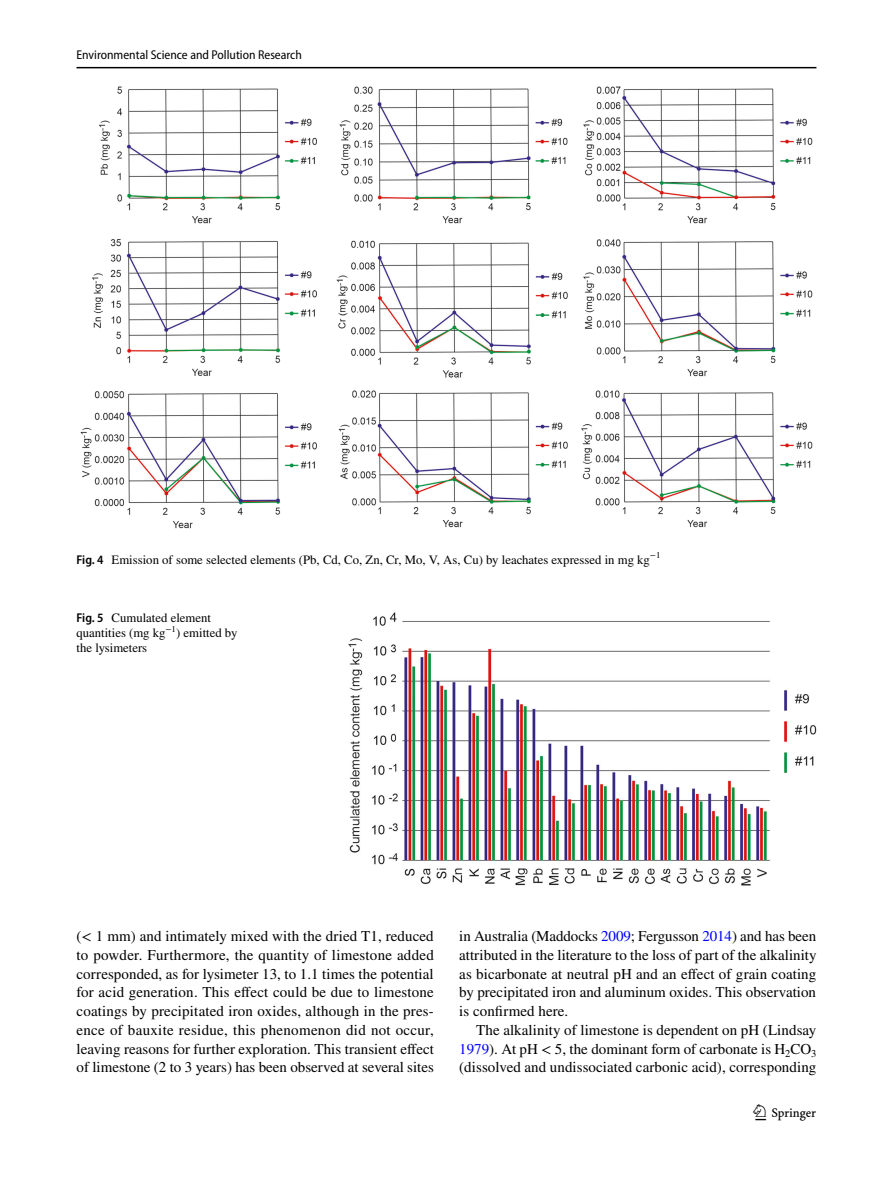
<style>
.page{position:relative;width:893px;height:1187px;background:#fff}
.page>*{position:absolute;margin:0;border:0;box-sizing:border-box;transform-origin:0 0}
.t1{font:22.5px "Springnew Regular 3";color:#000}
.t2{font:15px/18.8px "STIX";color:#000;text-align:justify}
.t3{font:12.75px/15px "STIX";color:#000}
.t4{font:semi-condensed 12.75px "Myriad Pro";color:#000}
.s1{font-family:"Myriad Pro";font-weight:600;font-stretch:semi-condensed}
.s2{color:#00f}
</style>
<div class="page">
<hr style="left:77px;top:67px;width:739px;height:1px;background:#000">
<img style="left:81px;top:87px;width:731px;height:441px">
<img style="left:349px;top:612px;width:467px;height:273px">
<p class="t4" style="left:77px;top:48px;width:227px">Environmental Science and Pollution Research</p>
<p class="t3" style="left:77px;top:552px;width:585px"><span class="s1">Fig. 4</span> Emission of some selected elements (Pb, Cd, Co, Zn, Cr, Mo, V, As, Cu) by leachates expressed in mg kg<sup>−1</sup></p>
<p class="t3" style="left:77px;top:611px;width:162px"><span class="s1">Fig. 5</span> Cumulated element quantities (mg kg<sup>−1</sup>) emitted by the lysimeters</p>
<p class="t2" style="left:77px;top:927px;width:359px">(&lt; 1 mm) and intimately mixed with the dried T1, reduced to powder. Furthermore, the quantity of limestone added corresponded, as for lysimeter 13, to 1.1 times the potential for acid generation. This effect could be due to limestone coatings by precipitated iron oxides, although in the pres&shy;ence of bauxite residue, this phenomenon did not occur, leaving reasons for further exploration. This transient effect of limestone (2 to 3 years) has been observed at several sites</p>
<p class="t2" style="left:459px;top:927px;width:359px">in Australia (Maddocks <span class="s2">2009</span>; Fergusson <span class="s2">2014</span>) and has been attributed in the literature to the loss of part of the alkalinity as bicarbonate at neutral pH and an effect of grain coating by precipitated iron and aluminum oxides. This observation is confirmed here.</p>
<p class="t2" style="left:459px;top:1021px;width:359px;text-indent:17px">The alkalinity of limestone is dependent on pH (Lindsay <span class="s2">1979</span>). At pH &lt; 5, the dominant form of carbonate is H<sub>2</sub>CO<sub>3 </sub>(dissolved and undissociated carbonic acid), corresponding</p>
<h1 class="t1" style="left:755px;top:1104px;width:62px">1 3</h1>
</div>
